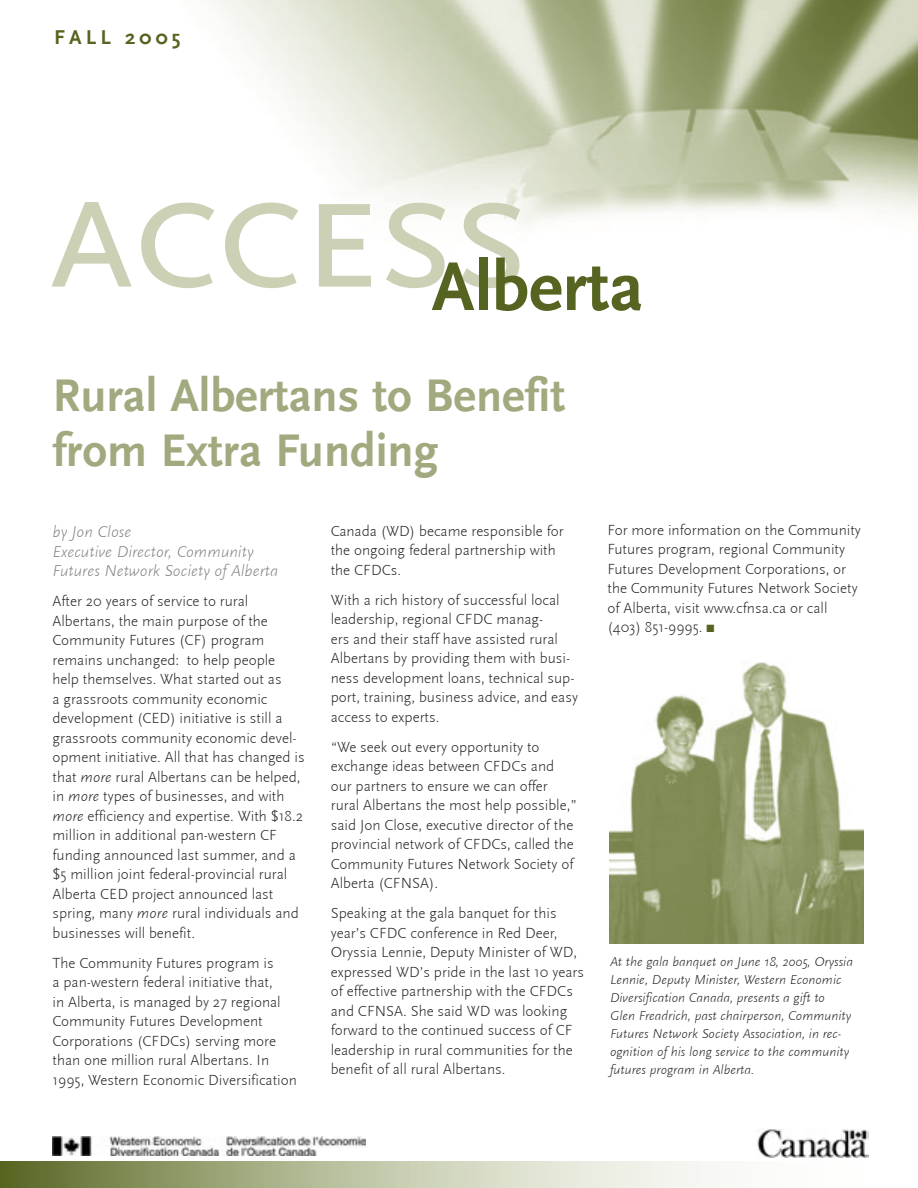
<style>
.page{position:relative;width:918px;height:1188px;background:#fff}
.page>*{position:absolute;margin:0;border:0;box-sizing:border-box;transform-origin:0 0}
.t1{font:172.5px "Scala Sans LF Caps";letter-spacing:-.03em;color:#ccd1b6}
.t2{font:700 72px "Scala Sans LF";color:#566421}
.t3{font:700 48px/55.5px "Scala Sans LF";color:#a1aa7f}
.t4{font:700 21px "Scala Sans";letter-spacing:.2em;color:#566421}
.t5{font:italic 300 16.5px/20px "Scala Sans";color:#808285}
.t6{font:300 15.3px/19.5px "Scala Sans";color:#231f20}
.t7{font:italic 300 13.5px/18px "Scala Sans";color:#231f20}
.s1{font-style:italic}
</style>
<div class="page">
<img style="left:214px;top:0;width:704px;height:225px">
<svg style="left:0;top:1161px;width:720px;height:27px;background:#b6bd9c"></svg>
<img style="left:52px;top:1137px;width:313px;height:19px">
<img style="left:757px;top:1129px;width:112px;height:29px">
<img style="left:609px;top:662px;width:255px;height:281px">
<h3 class="t4" style="left:54px;top:26px;width:128px">FALL 2005</h3>
<h1 class="t1" style="left:47px;top:137px;width:485px">access</h1>
<h2 class="t2" style="left:432px;top:248px;width:213px">Alberta</h2>
<h3 class="t3" style="left:52px;top:368px;width:514px">Rural Albertans to Benefit from Extra Funding</h3>
<p class="t5" style="left:52px;top:522px;width:227px">by Jon Close<br>Executive Director, Community<br>Futures Network Society of Alberta</p>
<p class="t6" style="left:52px;top:592px;width:254px">After 20 years of service to rural Albertans, the main purpose of the Community Futures (CF) program remains unchanged: to help people help themselves. What started out as<br>a grassroots community economic development (CED) initiative is still a grassroots community economic devel&shy;opment initiative. All that has changed is that <span class="s1">more</span> rural Albertans can be helped, in <span class="s1">more</span> types of businesses, and with <span class="s1">more</span> efficiency and expertise. With $18.2 million in additional pan-western CF funding announced last summer, and a $5 million joint federal-provincial rural Alberta CED project announced last spring, many <span class="s1">more</span> rural individuals and businesses will benefit.</p>
<p class="t6" style="left:52px;top:954px;width:246px">The Community Futures program is<br>a pan-western federal initiative that,<br>in Alberta, is managed by 27 regional Community Futures Development Corporations (CFDCs) serving more than one million rural Albertans. In 1995, Western Economic Diversification</p>
<p class="t6" style="left:331px;top:521px;width:235px">Canada (WD) became responsible for the ongoing federal partnership with the CFDCs.</p>
<p class="t6" style="left:331px;top:590px;width:249px">With a rich history of successful local leadership, regional CFDC manag-<br>ers and their staff have assisted rural Albertans by providing them with busi&shy;ness development loans, technical sup&shy;port, training, business advice, and easy access to experts.</p>
<p class="t6" style="left:331px;top:737px;width:248px">“We seek out every opportunity to exchange ideas between CFDCs and our partners to ensure we can offer rural Albertans the most help possible,” said Jon Close, executive director of the provincial network of CFDCs, called the Community Futures Network Society of Alberta (CFNSA).</p>
<p class="t6" style="left:331px;top:904px;width:255px">Speaking at the gala banquet for this year’s CFDC conference in Red Deer, Oryssia Lennie, Deputy Minister of WD, expressed WD’s pride in the last 10 years of effective partnership with the CFDCs and CFNSA. She said WD was looking forward to the continued success of CF leadership in rural communities for the benefit of all rural Albertans.</p>
<p class="t6" style="left:608px;top:520px;width:255px">For more information on the Community Futures program, regional Community Futures Development Corporations, or the Community Futures Network Society of Alberta, visit www.cfnsa.ca or call (403) 851-9995.</p>
<p class="t7" style="left:610px;top:953px;width:244px">At the gala banquet on June 18, 2005, Oryssia Lennie, Deputy Minister, Western Economic Diversification Canada, presents a gift to Glen Freadrich, past chairperson, Community Futures Network Society Association, in rec&shy;ognition of his long service to the community futures program in Alberta.</p>
</div>
